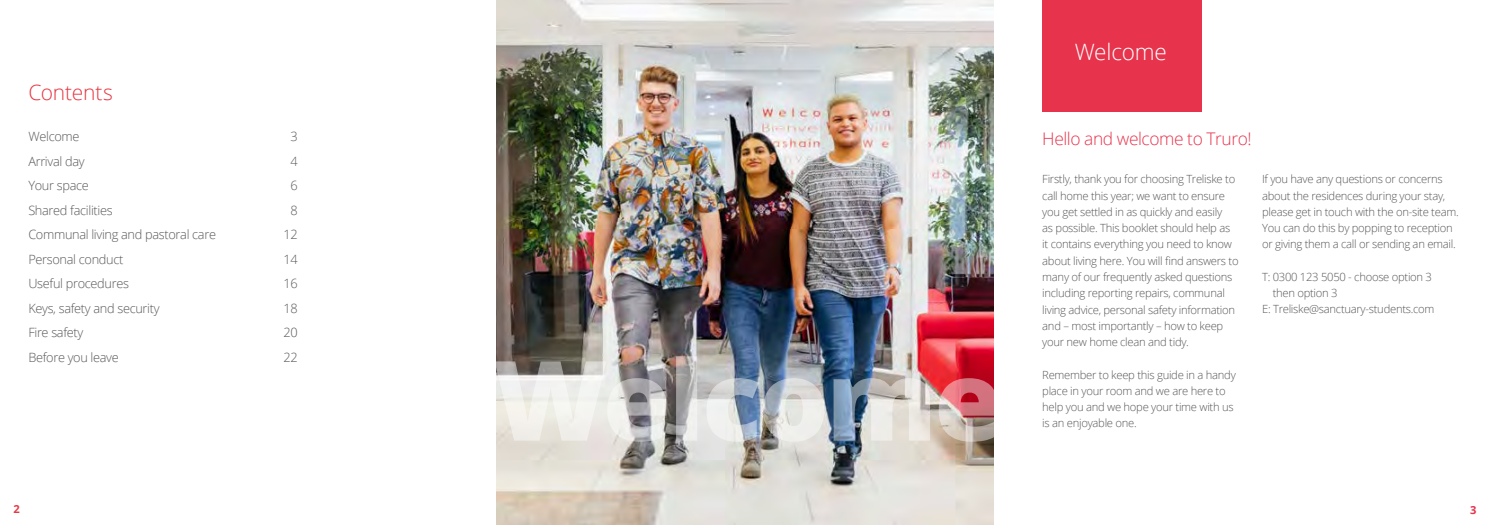
<style>
.page{position:relative;width:1489px;height:525px;background:#fff}
.page>*{position:absolute;margin:0;border:0;box-sizing:border-box;transform-origin:0 0}
.t1{font:300 22.5px "Open Sans";letter-spacing:-.005em;color:#fff}
.t2{font:300 21px "Open Sans";letter-spacing:-.005em;color:#e83843}
.t3{font:300 17.38px "Open Sans";letter-spacing:-.025em;color:#e7344c}
.t4{font:300 12.75px/24.5px "Open Sans";letter-spacing:-.025em;color:#575756}
.t5{font:300 11.25px/16.2px "Open Sans";letter-spacing:-.025em;color:#575756}
.t6{font:700 11.12px "Open Sans";color:#e83843}
.t7{font:700 11.12px "Open Sans";color:#e7344c}
</style>
<div class="page">
<img style="left:496px;top:0;width:497px;height:524px">
<div style="left:1042px;top:0;width:159px;height:111px;background:#e7344c"></div>
<img style="left:496px;top:356px;width:498px;height:85px">
<h2 class="t2" style="left:28px;top:77px;width:86px">Contents</h2>
<p class="t4" style="left:28px;top:124px;width:189px">Welcome<br>Arrival day<br>Your space<br>Shared facilities<br>Communal living and pastoral care<br>Personal conduct<br>Useful procedures<br>Keys, safety and security<br>Fire safety<br>Before you leave</p>
<p class="t4" style="left:283px;top:124px;width:16px;text-align:center">3<br>4<br>6<br>8<br>12<br>14<br>16<br>18<br>20<br>22</p>
<h1 class="t1" style="left:1074px;top:36px;width:93px">Welcome</h1>
<h3 class="t3" style="left:1042px;top:126px;width:211px">Hello and welcome to Truro!</h3>
<p class="t5" style="left:1042px;top:171px;width:198px">Firstly, thank you for choosing Treliske to call home this year; we want to ensure you get settled in as quickly and easily<br>as possible. This booklet should help as it contains everything you need to know about living here. You will find answers to many of our frequently asked questions including reporting repairs, communal living advice, personal safety information and – most importantly – how to keep your new home clean and tidy.</p>
<p class="t5" style="left:1042px;top:366px;width:195px">Remember to keep this guide in a handy place in your room and we are here to help you and we hope your time with us is an enjoyable one.</p>
<p class="t5" style="left:1261px;top:171px;width:198px">If you have any questions or concerns about the residences during your stay, please get in touch with the on-site team.<br>You can do this by popping to reception or giving them a call or sending an email.</p>
<p class="t5" style="left:1261px;top:268px;width:171px">T: 0300 123 5050 - choose option 3</p>
<p class="t5" style="left:1272px;top:284px;width:66px">then option 3</p>
<p class="t5" style="left:1261px;top:301px;width:174px">E: Treliske@sanctuary-students.com</p>
<p class="t6" style="left:13px;top:500px;width:8px">2</p>
<p class="t7" style="left:1469px;top:502px;width:8px">3</p>
</div>
